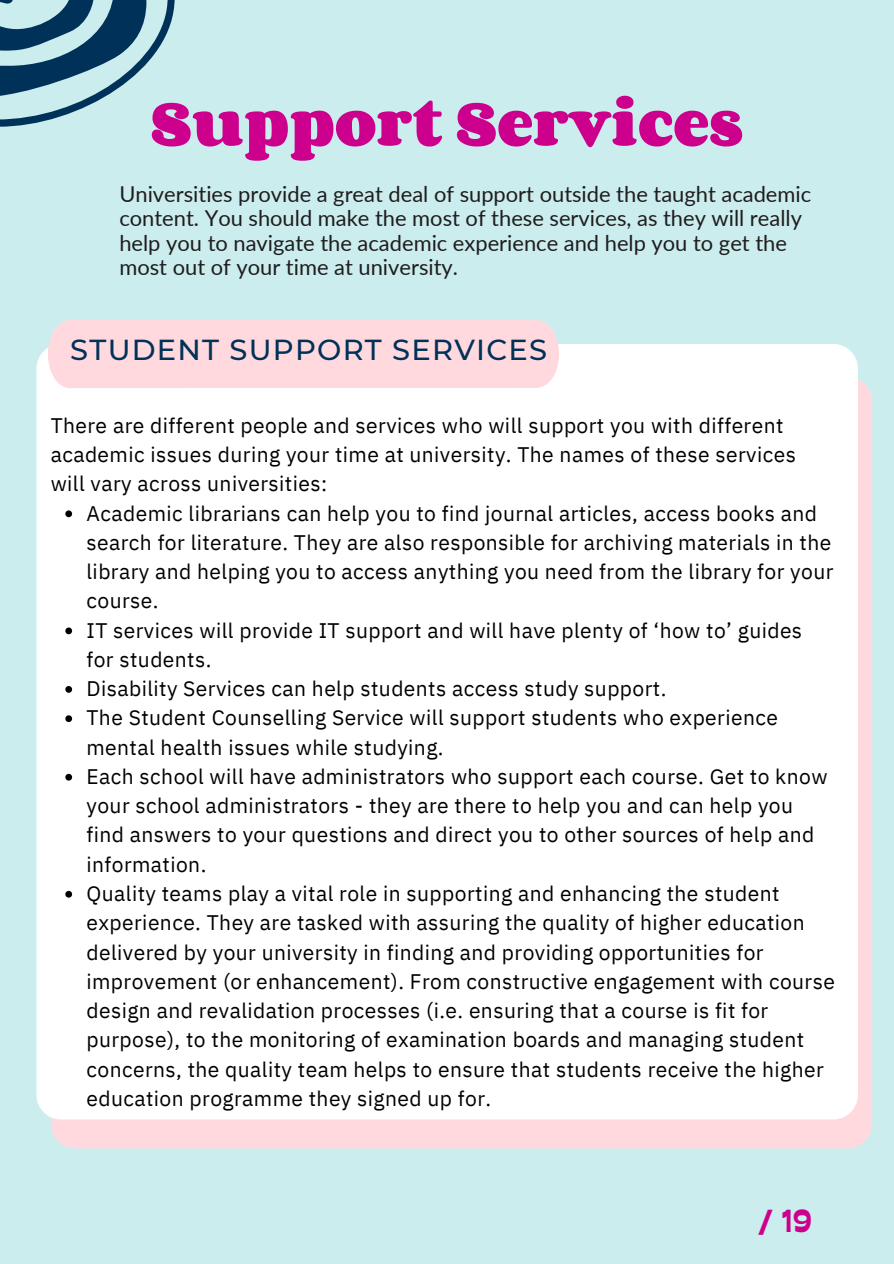
<style>
.page{position:relative;width:894px;height:1264px;background:#fff}
.page>*{position:absolute;margin:0;border:0;box-sizing:border-box;transform-origin:0 0}
.t1{font:700 54.3px "Corben";color:#cc008c}
.t2{font:800 31.8px "Stadio Deva";color:#cc008c}
.t3{font:500 28.8px "Montserrat";letter-spacing:.045em;color:#003159}
.t4{font:21.9px/24px "Lato";color:#1f1d1e}
.t5{font:21px/29.2px "IBM Plex Sans";letter-spacing:.02em;color:#000}
</style>
<div class="page">
<div style="left:0;top:0;width:893px;height:1263px;background:#ccedee"></div>
<div style="left:51px;top:377px;width:820px;height:771px;background:#ffd9dd;border-radius:25px"></div>
<div style="left:36px;top:344px;width:821px;height:775px;background:#fff;border-radius:25px"></div>
<div style="left:48px;top:320px;width:511px;height:68px;background:#ffd9dd"></div>
<svg style="left:0;top:0;width:175px;height:126px"></svg>
<svg style="left:65px;top:510px;width:7px;height:7px"></svg>
<svg style="left:65px;top:627px;width:7px;height:7px"></svg>
<svg style="left:65px;top:686px;width:7px;height:6px"></svg>
<svg style="left:65px;top:715px;width:7px;height:7px"></svg>
<svg style="left:65px;top:773px;width:7px;height:7px"></svg>
<svg style="left:65px;top:890px;width:7px;height:7px"></svg>
<h1 class="t1" style="left:150px;top:95px;width:594px">SUPPORT SERVICES</h1>
<p class="t4" style="left:119px;top:182px;width:693px">Universities provide a great deal of support outside the taught academic content. You should make the most of these services, as they will really help you to navigate the academic experience and help you to get the most out of your time at university.</p>
<h3 class="t3" style="left:70px;top:332px;width:478px">STUDENT SUPPORT SERVICES</h3>
<p class="t5" style="left:51px;top:410px;width:746px">There are different people and services who will support you with different academic issues during your time at university. The names of these services will vary across universities:</p>
<p class="t5" style="left:86px;top:498px;width:749px">Academic librarians can help you to find journal articles, access books and search for literature. They are also responsible for archiving materials in the library and helping you to access anything you need from the library for your course.<br>IT services will provide IT support and will have plenty of ‘how to’ guides<br>for students.<br>Disability Services can help students access study support.<br>The Student Counselling Service will support students who experience mental health issues while studying.<br>Each school will have administrators who support each course. Get to know your school administrators - they are there to help you and can help you find answers to your questions and direct you to other sources of help and information.<br>Quality teams play a vital role in supporting and enhancing the student experience. They are tasked with assuring the quality of higher education delivered by your university in finding and providing opportunities for improvement (or enhancement). From constructive engagement with course design and revalidation processes (i.e. ensuring that a course is fit for purpose), to the monitoring of examination boards and managing student concerns, the quality team helps to ensure that students receive the higher education programme they signed up for.</p>
<h2 class="t2" style="left:758px;top:1201px;width:55px">/ 19</h2>
</div>
